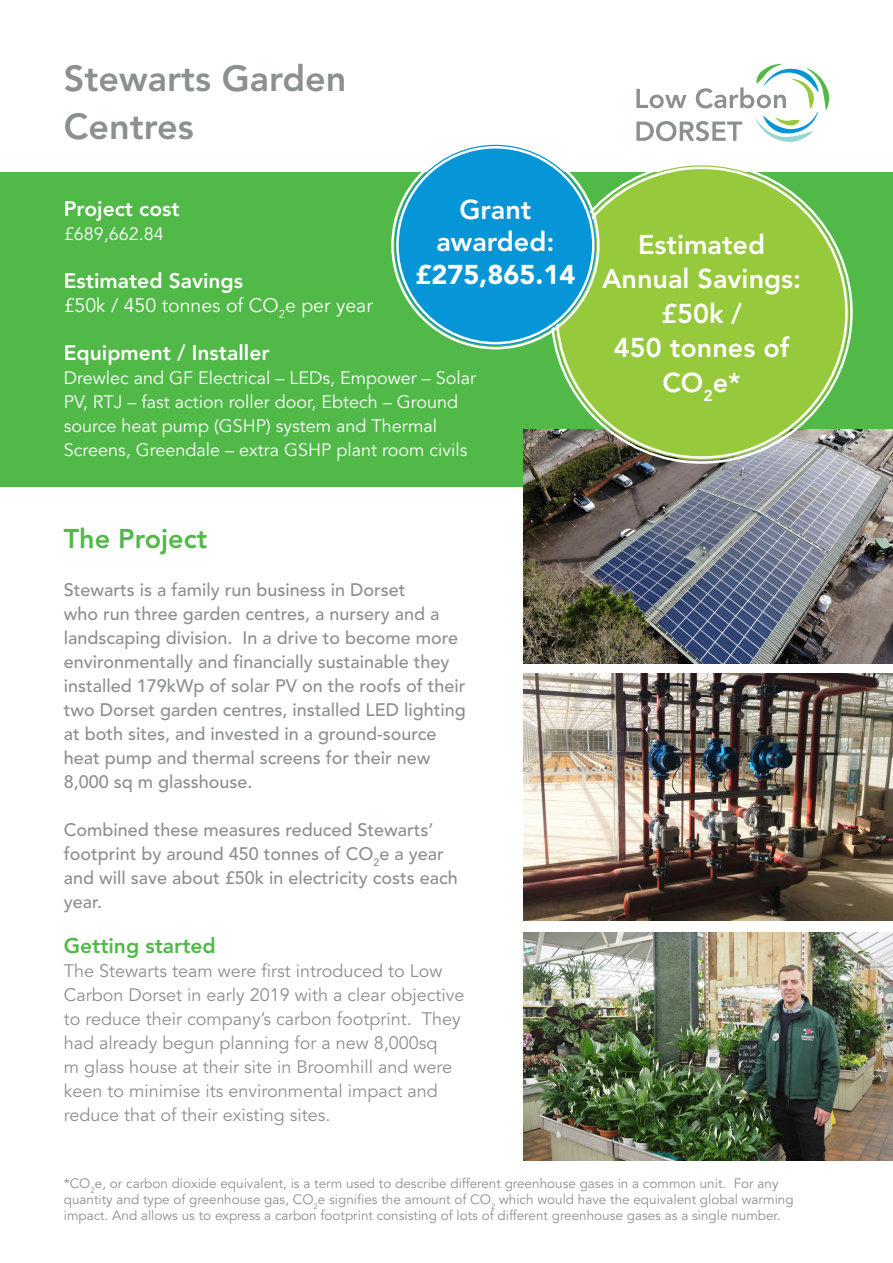
<style>
.page{position:relative;width:893px;height:1263px;background:#fff}
.page>*{position:absolute;margin:0;border:0;box-sizing:border-box;transform-origin:0 0}
.t1{font:800 36px/48px "Avenir LT Std";color:#8b9190}
.t2{font:800 27px/34.5px "Avenir LT Std";color:#fff;text-align:center}
.t3{font:900 27px "Avenir LT Std";color:#fff}
.t4{font:800 27px "Avenir LT Std";color:#51b948}
.t5{font:800 21px "Avenir LT Std";color:#fff}
.t6{font:800 21px "Avenir LT Std";color:#51b948}
.t7{font:19.5px "Avenir LT Std";color:#fff}
.t8{font:500 18px/24px "Avenir LT Std";color:#8b9190}
.t9{font:18px/24px "Avenir LT Std";color:#8b9190}
.t10{font:18px/24px "Avenir LT Std";color:#fff}
.t11{font:13.5px/16.2px "Avenir LT Std";color:#8b9190}
</style>
<div class="page">
<div style="left:0;top:172px;width:893px;height:315px;background:#51b948"></div>
<svg style="left:636px;top:64px;width:193px;height:78px"></svg>
<img style="left:523px;top:429px;width:370px;height:234px">
<div style="left:554px;top:165px;width:295px;height:295px;background:#97c93c;border-radius:50%"></div>
<div style="left:395px;top:145px;width:201px;height:201px;background:#0696d7;border-radius:50%"></div>
<img style="left:523px;top:932px;width:370px;height:229px">
<img style="left:523px;top:674px;width:370px;height:246px">
<p class="t1" style="left:64px;top:55px;width:284px">Stewarts Garden<br>Centres</p>
<p class="t2" style="left:436px;top:193px;width:120px;line-height:32.4px">Grant awarded:</p>
<p class="t3" style="left:415px;top:258px;width:161px">£275,865.14</p>
<p class="t5" style="left:64px;top:196px;width:117px">Project cost</p>
<p class="t10" style="left:64px;top:222px;width:102px">£689,662.84</p>
<p class="t5" style="left:64px;top:268px;width:181px">Estimated Savings</p>
<p class="t7" style="left:64px;top:294px;width:311px">£50k / 450 tonnes of CO<sub>2</sub>e per year</p>
<p class="t5" style="left:64px;top:340px;width:207px">Equipment / Installer</p>
<p class="t10" style="left:64px;top:366px;width:414px">Drewlec and GF Electrical – LEDs, Empower – Solar PV, RTJ – fast action roller door, Ebtech – Ground source heat pump (GSHP) system and Thermal Screens, Greendale – extra GSHP plant room civils</p>
<p class="t4" style="left:64px;top:522px;width:145px">The Project</p>
<p class="t8" style="left:64px;top:578px;width:404px">Stewarts is a family run business in Dorset<br>who run three garden centres, a nursery and a landscaping division. In a drive to become more environmentally and financially sustainable they installed 179kWp of solar PV on the roofs of their two Dorset garden centres, installed LED lighting at both sites, and invested in a ground-source heat pump and thermal screens for their new 8,000 sq m glasshouse.</p>
<p class="t8" style="left:64px;top:818px;width:396px">Combined these measures reduced Stewarts’ footprint by around 450 tonnes of CO<sub>2</sub>e a year and will save about £50k in electricity costs each year.</p>
<p class="t6" style="left:64px;top:933px;width:154px">Getting started</p>
<p class="t9" style="left:64px;top:959px;width:402px">The Stewarts team were first introduced to Low Carbon Dorset in early 2019 with a clear objective to reduce their company’s carbon footprint. They had already begun planning for a new 8,000sq<br>m glass house at their site in Broomhill and were keen to minimise its environmental impact and reduce that of their existing sites.</p>
<p class="t2" style="left:602px;top:227px;width:201px">Estimated<br>Annual Savings: £50k /<br>450 tonnes of<br>CO<sub>2</sub>e*</p>
<p class="t11" style="left:64px;top:1176px;width:731px">*CO<sub>2</sub>e, or carbon dioxide equivalent, is a term used to describe different greenhouse gases in a common unit. For any quantity and type of greenhouse gas, CO<sub>2</sub>e signifies the amount of CO<sub>2</sub> which would have the equivalent global warming impact. And allows us to express a carbon footprint consisting of lots of different greenhouse gases as a single number.</p>
</div>
